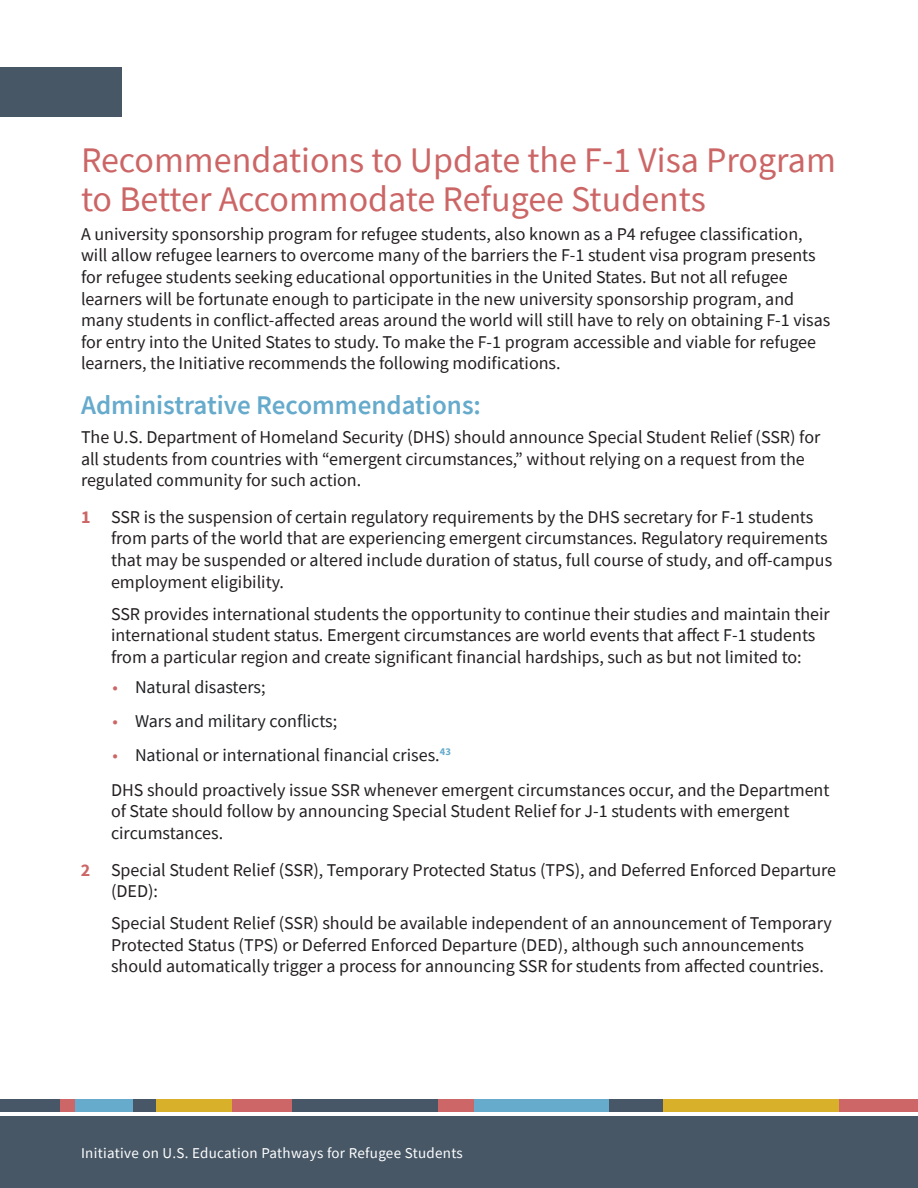
<style>
.page{position:relative;width:918px;height:1188px;background:#fff}
.page>*{position:absolute;margin:0;border:0;box-sizing:border-box;transform-origin:0 0}
.t1{font:36px/39px "Source Sans Pro";color:#c66}
.t2{font:600 27px "Source Sans Pro";color:#6ac}
.t3{font:18px/21.6px "Source Sans Pro";color:#231f20}
.t4{font:18px "Source Sans Pro";color:#202124}
.t5{font:15px "Source Sans Pro";letter-spacing:.02em;color:#fff}
.s1{font-weight:700;color:#c66}
.s2{color:#c66}
.s3{color:#202124}
</style>
<div class="page">
<div style="left:0;top:1117px;width:918px;height:71px;background:#475766"></div>
<div style="left:0;top:1099px;width:61px;height:12px;background:#475767"></div>
<div style="left:133px;top:1099px;width:23px;height:12px;background:#475767"></div>
<div style="left:292px;top:1099px;width:146px;height:12px;background:#475767"></div>
<div style="left:156px;top:1099px;width:76px;height:12px;background:#d9b029"></div>
<div style="left:232px;top:1099px;width:60px;height:12px;background:#cd6666"></div>
<div style="left:438px;top:1099px;width:36px;height:12px;background:#cd6666"></div>
<div style="left:474px;top:1099px;width:135px;height:12px;background:#66abcc"></div>
<div style="left:609px;top:1099px;width:54px;height:12px;background:#475767"></div>
<div style="left:663px;top:1099px;width:177px;height:12px;background:#d9b029"></div>
<div style="left:840px;top:1099px;width:78px;height:12px;background:#cd6666"></div>
<div style="left:61px;top:1099px;width:15px;height:12px;background:#cd6666"></div>
<div style="left:76px;top:1099px;width:57px;height:12px;background:#66abcc"></div>
<div style="left:0;top:68px;width:122px;height:49px;background:#475766"></div>
<h1 class="t1" style="left:81px;top:140px;width:756px">Recommendations to Update the F-1 Visa Program to Better Accommodate Refugee Students</h1>
<p class="t3" style="left:81px;top:223px;width:751px">A university sponsorship program for refugee students, also known as a P4 refugee classification, will allow refugee learners to overcome many of the barriers the F-1 student visa program presents for refugee students seeking educational opportunities in the United States. But not all refugee learners will be fortunate enough to participate in the new university sponsorship program, and many students in conflict-affected areas around the world will still have to rely on obtaining F-1 visas for entry into the United States to study. To make the F-1 program accessible and viable for refugee learners, the Initiative recommends the following modifications.</p>
<h2 class="t2" style="left:81px;top:387px;width:402px">Administrative Recommendations:</h2>
<p class="t3" style="left:81px;top:426px;width:741px">The U.S. Department of Homeland Security (DHS) should announce Special Student Relief (SSR) for all students from countries with “emergent circumstances,” without relying on a request from the regulated community for such action.</p>
<p class="t3" style="left:111px;top:506px;width:723px;text-indent:-30px"><span class="s1">1</span> SSR is the suspension of certain regulatory requirements by the DHS secretary for F-1 students from parts of the world that are experiencing emergent circumstances. Regulatory requirements that may be suspended or altered include duration of status, full course of study, and off-campus employment eligibility.</p>
<p class="t3" style="left:111px;top:603px;width:720px">SSR provides international students the opportunity to continue their studies and maintain their international student status. Emergent circumstances are world events that affect F-1 students from a particular region and create significant financial hardships, such as but not limited to:</p>
<p class="t4" style="left:112px;top:676px;width:155px"><span class="s2">•</span> Natural disasters;</p>
<p class="t4" style="left:112px;top:710px;width:226px"><span class="s2">•</span> Wars and military conflicts;</p>
<p class="t3" style="left:111px;top:737px;width:720px;line-height:35.1px"><span class="s2">•</span> <span class="s3">National or international financial crises.</span><sup>43<br></sup>DHS should proactively issue SSR whenever emergent circumstances occur, and the Department</p>
<p class="t3" style="left:111px;top:800px;width:680px">of State should follow by announcing Special Student Relief for J-1 students with emergent circumstances.</p>
<p class="t3" style="left:111px;top:859px;width:727px;text-indent:-30px"><span class="s1">2</span> Special Student Relief (SSR), Temporary Protected Status (TPS), and Deferred Enforced Departure (DED):</p>
<p class="t3" style="left:111px;top:912px;width:722px">Special Student Relief (SSR) should be available independent of an announcement of Temporary<br>Protected Status (TPS) or Deferred Enforced Departure (DED), although such announcements should automatically trigger a process for announcing SSR for students from affected countries.</p>
<p class="t5" style="left:81px;top:1143px;width:383px">Initiative on U.S. Education Pathways for Refugee Students</p>
</div>
